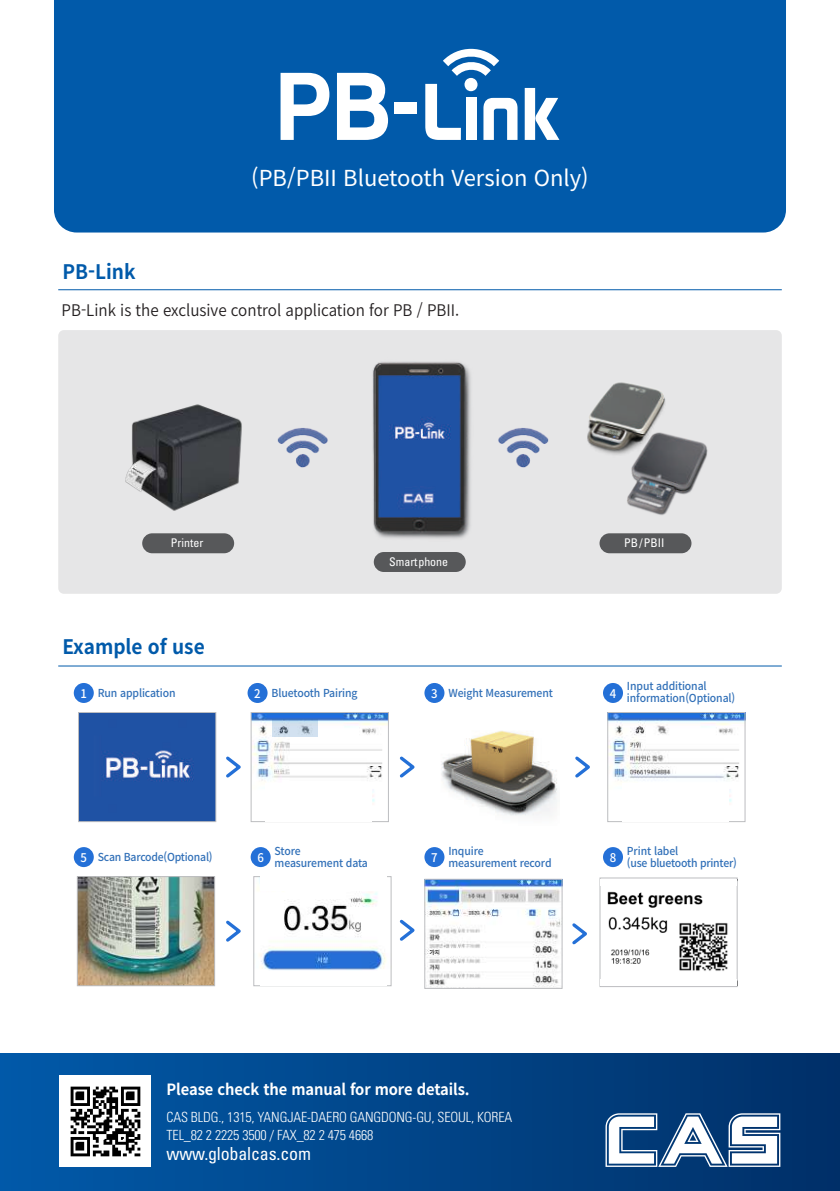
<style>
.page{position:relative;width:840px;height:1191px;background:#fff}
.page>*{position:absolute;margin:0;border:0;box-sizing:border-box;transform-origin:0 0}
.t1{font:22px "Noto Sans CJ Kkr";color:#fff}
.t2{font:700 20px "Noto Sans CJ Kkr";color:#015aaa;scale:.95 1}
.t3{font:condensed 18px "Univers LT Std";letter-spacing:-.01em;color:#fff}
.t4{font:600 16px "Noto Sans CJ Kkr";color:#231f20;scale:.95 1}
.t5{font:700 15.4px "Noto Sans CJ Kkr";letter-spacing:-.005em;color:#fff;scale:.95 1}
.t6{font:300 condensed 14px/18px "Univers LT Std";letter-spacing:-.01em;color:#fff}
.t7{font:condensed 12px "Univers LT Std";color:#fff}
.t8{font:500 12px "Noto Sans CJ Kkr";color:#fff;scale:.95 1}
.t9{font:500 11px/12px "Noto Sans CJ Kkr";letter-spacing:-.01em;color:#3170b8;scale:.95 1}
</style>
<div class="page">
<div style="left:0;top:1053px;width:839px;height:138px;background:linear-gradient(to right,#0159a8,#013068)"></div>
<img style="left:60px;top:1075px;width:91px;height:91px">
<div style="left:54px;top:0;width:731px;height:232px;background:#015aaa"></div>
<div style="left:58px;top:330px;width:723px;height:264px;background:#e6e6e7;border-radius:6px"></div>
<img style="left:372px;top:361px;width:99px;height:178px">
<img style="left:587px;top:382px;width:79px;height:73px">
<img style="left:623px;top:419px;width:85px;height:96px">
<div style="left:142px;top:533px;width:92px;height:20px;background:#57585a;border-radius:10px"></div>
<div style="left:373px;top:552px;width:92px;height:20px;background:#57585a;border-radius:10px"></div>
<div style="left:599px;top:533px;width:92px;height:20px;background:#57585a;border-radius:10px"></div>
<svg style="left:605px;top:1113px;width:175px;height:53px"></svg>
<hr style="left:58px;top:289px;width:723px;height:1px;background:#015aaa">
<hr style="left:58px;top:665px;width:723px;height:1px;background:#015aaa">
<img style="left:441px;top:731px;width:116px;height:85px">
<img style="left:80px;top:714px;width:134px;height:106px">
<div style="left:78px;top:712px;width:138px;height:110px;border:1px solid #bcbdc0"></div>
<img style="left:253px;top:714px;width:133px;height:88px">
<div style="left:251px;top:712px;width:137px;height:110px;border:1px solid #bcbdc0"></div>
<svg style="left:272px;top:719px;width:45px;height:18px"></svg>
<svg style="left:226px;top:756px;width:15px;height:22px"></svg>
<svg style="left:399px;top:756px;width:16px;height:22px"></svg>
<svg style="left:399px;top:919px;width:16px;height:22px"></svg>
<svg style="left:575px;top:756px;width:15px;height:22px"></svg>
<div style="left:74px;top:683px;width:20px;height:20px;background:#2470d7;border-radius:50%"></div>
<img style="left:609px;top:714px;width:134px;height:88px">
<div style="left:607px;top:712px;width:138px;height:110px;border:1px solid #bcbdc0"></div>
<div style="left:622px;top:783px;width:106px;height:38px;background:#fff"></div>
<div style="left:602px;top:683px;width:20px;height:20px;background:#2470d7;border-radius:50%"></div>
<div style="left:247px;top:683px;width:20px;height:20px;background:#2470d7;border-radius:50%"></div>
<div style="left:265px;top:783px;width:107px;height:38px;background:#fff"></div>
<img style="left:79px;top:878px;width:134px;height:106px">
<div style="left:77px;top:876px;width:138px;height:110px;border:1px solid #bcbdc0"></div>
<svg style="left:226px;top:920px;width:15px;height:22px"></svg>
<div style="left:74px;top:847px;width:20px;height:20px;background:#2470d7;border-radius:50%"></div>
<div style="left:250px;top:847px;width:20px;height:20px;background:#2470d7;border-radius:50%"></div>
<img style="left:257px;top:878px;width:129px;height:92px">
<div style="left:253px;top:876px;width:138px;height:110px;border:1px solid #bcbdc0"></div>
<div style="left:260px;top:877px;width:126px;height:14px;background:#fff"></div>
<div style="left:260px;top:971px;width:126px;height:14px;background:#fff"></div>
<img style="left:426px;top:881px;width:134px;height:105px">
<div style="left:424px;top:879px;width:138px;height:109px;border:1px solid #bcbdc0"></div>
<svg style="left:572px;top:923px;width:15px;height:22px"></svg>
<div style="left:602px;top:847px;width:20px;height:20px;background:#2470d7;border-radius:50%"></div>
<img style="left:607px;top:891px;width:121px;height:80px">
<div style="left:599px;top:877px;width:138px;height:109px;border:1px solid #bcbdc0"></div>
<div style="left:600px;top:979px;width:136px;height:7px;background:#fff"></div>
<div style="left:600px;top:879px;width:136px;height:6px;background:#fff"></div>
<img style="left:278px;top:428px;width:50px;height:40px">
<img style="left:498px;top:428px;width:51px;height:40px">
<div style="left:424px;top:683px;width:20px;height:20px;background:#2470d7;border-radius:50%"></div>
<div style="left:424px;top:847px;width:20px;height:20px;background:#2470d7;border-radius:50%"></div>
<svg style="left:280px;top:73px;width:49px;height:67px"></svg>
<svg style="left:337px;top:73px;width:51px;height:67px"></svg>
<svg style="left:524px;top:88px;width:35px;height:52px"></svg>
<svg style="left:425px;top:49px;width:92px;height:91px"></svg>
<div style="left:394px;top:103px;width:22px;height:11px;background:#fff"></div>
<img style="left:125px;top:404px;width:153px;height:107px">
<h2 class="t2" style="left:62px;top:261px;width:78px">PB-Link</h2>
<h1 class="t1" style="left:251px;top:165px;width:339px">(PB/PBII Bluetooth Version Only)</h1>
<h3 class="t4" style="left:62px;top:301px;width:420px">PB-Link is the exclusive control application for PB / PBII.</h3>
<p class="t7" style="left:171px;top:535px;width:34px">Printer</p>
<h2 class="t2" style="left:62px;top:635px;width:151px">Example of use</h2>
<p class="t7" style="left:389px;top:554px;width:61px">Smartphone</p>
<p class="t7" style="left:624px;top:535px;width:42px">PB/PBII</p>
<p class="t8" style="left:80px;top:686px;width:8px">1</p>
<p class="t9" style="left:271px;top:687px;width:92px">Bluetooth Pairing</p>
<p class="t9" style="left:448px;top:687px;width:111px">Weight Measurement</p>
<p class="t9" style="left:626px;top:680px;width:115px">Input additional information(Optional)</p>
<p class="t9" style="left:98px;top:687px;width:83px">Run application</p>
<p class="t8" style="left:254px;top:686px;width:8px">2</p>
<p class="t8" style="left:609px;top:686px;width:8px">4</p>
<p class="t8" style="left:431px;top:686px;width:8px">3</p>
<p class="t9" style="left:274px;top:845px;width:100px">Store measurement data</p>
<p class="t9" style="left:448px;top:845px;width:110px">Inquire measurement record</p>
<p class="t9" style="left:626px;top:845px;width:117px">Print label<br>(use bluetooth printer)</p>
<p class="t9" style="left:98px;top:851px;width:122px">Scan Barcode(Optional)</p>
<p class="t8" style="left:80px;top:850px;width:8px">5</p>
<p class="t8" style="left:257px;top:850px;width:8px">6</p>
<p class="t8" style="left:609px;top:850px;width:8px">8</p>
<p class="t8" style="left:431px;top:850px;width:8px">7</p>
<h3 class="t5" style="left:166px;top:1080px;width:320px">Please check the manual for more details.</h3>
<p class="t6" style="left:166px;top:1107px;width:347px">CAS BLDG., 1315, YANGJAE-DAERO GANGDONG-GU, SEOUL, KOREA<br>TEL_82 2 2225 3500 / FAX_82 2 475 4668</p>
<h3 class="t3" style="left:166px;top:1142px;width:146px">www.globalcas.com</h3>
</div>
